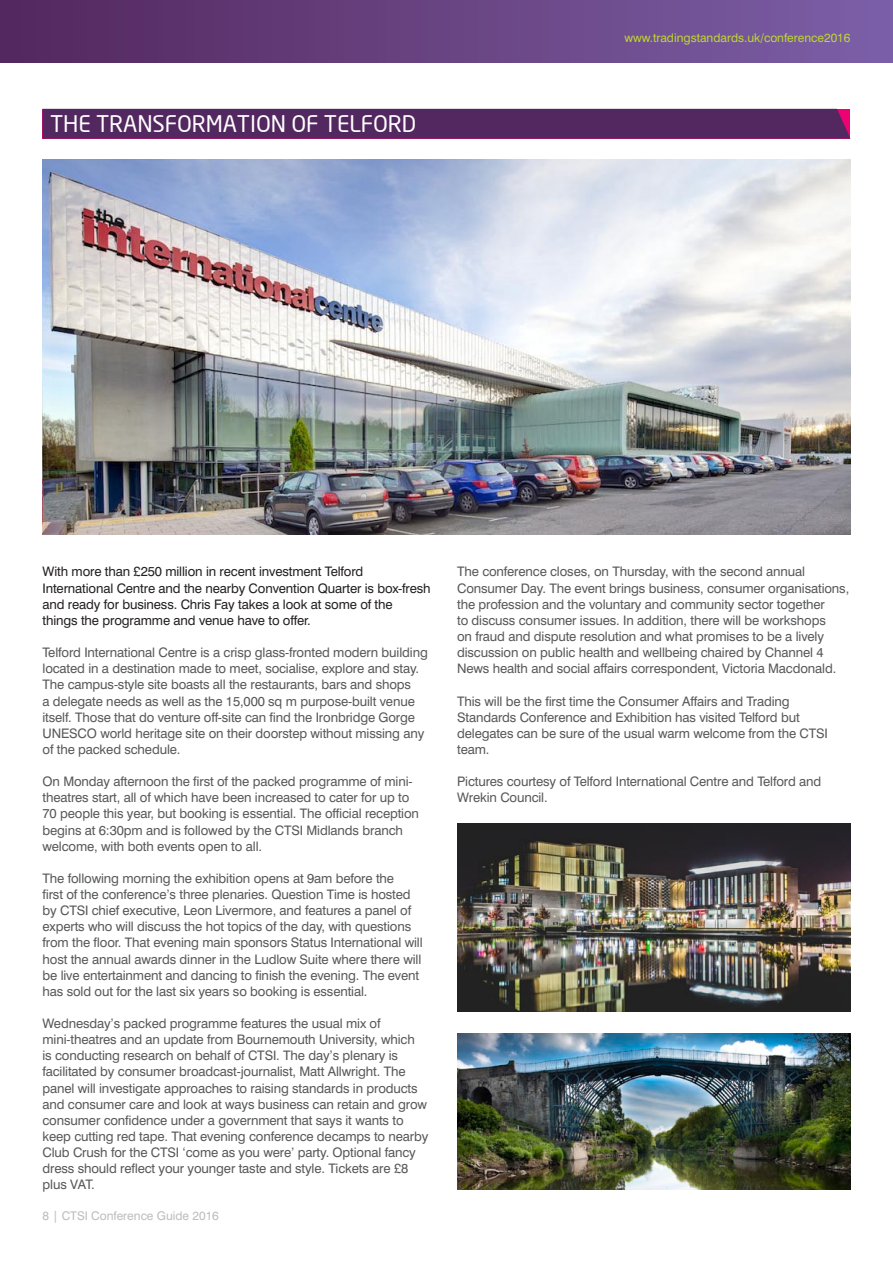
<style>
.page{position:relative;width:893px;height:1263px;background:#fff}
.page>*{position:absolute;margin:0;border:0;box-sizing:border-box;transform-origin:0 0}
.t1{font:22.5px "Neo Sans";letter-spacing:-.005em;color:#fff}
.t2{font:13.2px/16.2px "Swiss 721 BT";letter-spacing:-.01em;color:#57585a}
.t3{font:13.2px/16.2px "Swiss 721 BT";letter-spacing:-.01em;color:#231f20}
.t4{font:12px "Swiss 721 BT";color:#bed630}
.t5{font:12px "Swiss 721 BT";color:#bcbdc0}
</style>
<div class="page">
<div style="left:0;top:0;width:893px;height:62px;background:linear-gradient(to right,#54275e,#7c60a7)"></div>
<div style="left:43px;top:109px;width:807px;height:30px;background:#532760"></div>
<img style="left:43px;top:160px;width:807px;height:374px">
<img style="left:457px;top:823px;width:393px;height:189px">
<img style="left:457px;top:1033px;width:393px;height:156px">
<p class="t1" style="left:50px;top:110px;width:171px">THE TRANSFORMAT</p>
<p class="t1" style="left:250px;top:110px;width:168px">ION OF TELFORD</p>
<p class="t4" style="left:624px;top:31px;width:228px">www.tradingstandards.uk/conference2016</p>
<p class="t3" style="left:43px;top:564px;width:390px">With more than £250 million in recent investment Telford<br>International Centre and the nearby Convention Quarter is box-fresh</p>
<p class="t3" style="left:43px;top:596px;width:352px">and ready for business. Chris Fay takes a look at some of the things the programme and venue have to offer.</p>
<p class="t2" style="left:43px;top:644px;width:387px">Telford International Centre is a crisp glass-fronted modern building located in a destination made to meet, socialise, explore and stay.<br>The campus-style site boasts all the restaurants, bars and shops<br>a delegate needs as well as the 15,000 sq m purpose-built venue itself. Those that do venture off-site can find the Ironbridge Gorge UNESCO world heritage site on their doorstep without missing any of the packed schedule.</p>
<p class="t2" style="left:43px;top:773px;width:378px">On Monday afternoon the first of the packed programme of mini&shy;theatres start, all of which have been increased to cater for up to 70 people this year, but booking is essential. The official reception begins at 6:30pm and is followed by the CTSI Midlands branch welcome, with both events open to all.</p>
<p class="t2" style="left:43px;top:870px;width:382px">The following morning the exhibition opens at 9am before the<br>first of the conference’s three plenaries. Question Time is hosted by CTSI chief executive, Leon Livermore, and features a panel of experts who will discuss the hot topics of the day, with questions from the floor. That evening main sponsors Status International will host the annual awards dinner in the Ludlow Suite where there will be live entertainment and dancing to finish the evening. The event has sold out for the last six years so booking is essential.</p>
<p class="t2" style="left:43px;top:1015px;width:387px">Wednesday’s packed programme features the usual mix of mini-theatres and an update from Bournemouth University, which<br>is conducting research on behalf of CTSI. The day’s plenary is facilitated by consumer broadcast-journalist, Matt Allwright. The panel will investigate approaches to raising standards in products and consumer care and look at ways business can retain and grow consumer confidence under a government that says it wants to keep cutting red tape. That evening conference decamps to nearby Club Crush for the CTSI ‘come as you were’ party. Optional fancy dress should reflect your younger taste and style. Tickets are £8 plus VAT.</p>
<p class="t5" style="left:43px;top:1209px;width:178px">8 | CTSI Conference Guide 2016</p>
<p class="t2" style="left:457px;top:564px;width:394px">The conference closes, on Thursday, with the second annual Consumer Day. The event brings business, consumer organisations, the profession and the voluntary and community sector together<br>to discuss consumer issues. In addition, there will be workshops<br>on fraud and dispute resolution and what promises to be a lively discussion on public health and wellbeing chaired by Channel 4<br>News health and social affairs correspondent, Victoria Macdonald.</p>
<p class="t2" style="left:457px;top:693px;width:372px">This will be the first time the Consumer Affairs and Trading Standards Conference and Exhibition has visited Telford but delegates can be sure of the usual warm welcome from the CTSI team.</p>
<p class="t2" style="left:457px;top:773px;width:366px">Pictures courtesy of Telford International Centre and Telford and<br>Wrekin Council.</p>
</div>
